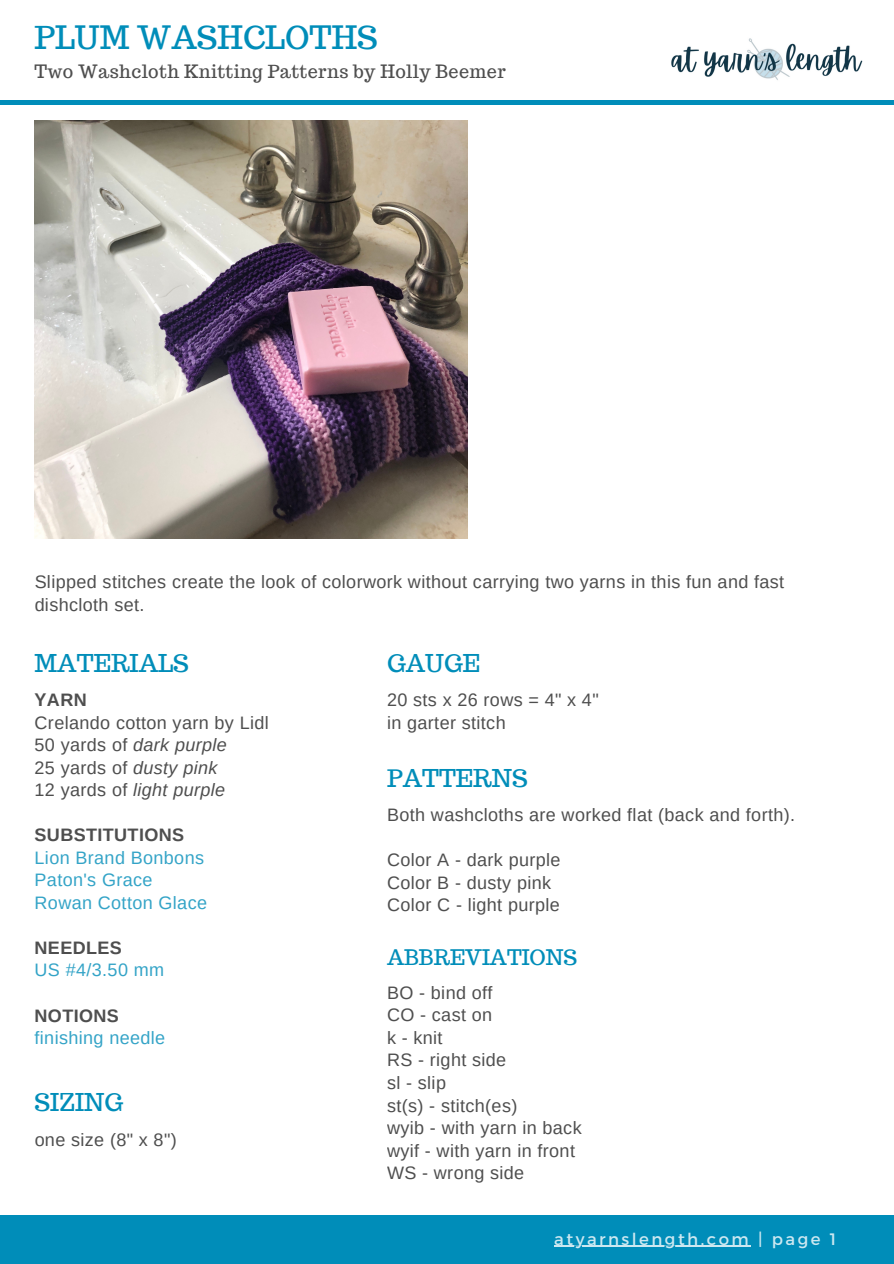
<style>
.page{position:relative;width:894px;height:1264px;background:#fff}
.page>*{position:absolute;margin:0;border:0;box-sizing:border-box;transform-origin:0 0}
.t1{font:31.5px "Trocchi";color:#008db9}
.t2{font:24px "Trocchi";color:#008db9}
.t3{font:21px "Trocchi";color:#008db9}
.t4{font:18px/22.5px "Arimo";letter-spacing:.02em;color:#222}
.t5{font:18px/22.5px "Arimo";letter-spacing:.02em;color:#008db9}
.t6{font:18px "Trocchi";letter-spacing:.02em;color:#222}
.t7{font:700 18px "Arimo";letter-spacing:.02em;color:#222}
.t8{font:16.5px "Montserrat";letter-spacing:.15em;color:#fff}
.s1{font-style:italic}
</style>
<div class="page">
<div style="left:0;top:1215px;width:893px;height:48px;background:#008db9"></div>
<img style="left:35px;top:121px;width:432px;height:417px">
<hr style="left:554px;top:1245px;width:197px;height:1px;background:#fff">
<img style="left:671px;top:38px;width:190px;height:42px">
<hr style="left:0;top:100px;width:893px;height:4px;background:#008db9">
<p class="t1" style="left:35px;top:17px;width:344px">PLUM WASHCLOTHS</p>
<p class="t6" style="left:35px;top:60px;width:472px">Two Washcloth Knitting Patterns by Holly Beemer</p>
<p class="t4" style="left:35px;top:571px;width:751px">Slipped stitches create the look of colorwork without carrying two yarns in this fun and fast dishcloth set.</p>
<p class="t2" style="left:35px;top:647px;width:156px">MATERIALS</p>
<p class="t7" style="left:35px;top:689px;width:54px">YARN</p>
<p class="t4" style="left:35px;top:711px;width:236px">Crelando cotton yarn by Lidl<br>50 yards of <span class="s1">dark purple<br></span>25 yards of <span class="s1">dusty pink<br></span>12 yards of <span class="s1">light purple</span></p>
<p class="t7" style="left:35px;top:825px;width:151px">SUBSTITUTIONS</p>
<p class="t5" style="left:35px;top:846px;width:174px">Lion Brand Bonbons<br>Paton's Grace<br>Rowan Cotton Glace</p>
<p class="t7" style="left:35px;top:937px;width:89px">NEEDLES</p>
<p class="t5" style="left:35px;top:958px;width:131px">US #4/3.50 mm</p>
<p class="t7" style="left:35px;top:1005px;width:86px">NOTIONS</p>
<p class="t5" style="left:35px;top:1026px;width:132px">finishing needle</p>
<p class="t2" style="left:35px;top:1086px;width:90px">SIZING</p>
<p class="t4" style="left:35px;top:1128px;width:144px">one size (8" x 8")</p>
<p class="t2" style="left:387px;top:647px;width:95px">GAUGE</p>
<p class="t4" style="left:387px;top:688px;width:213px">20 sts x 26 rows = 4" x 4" in garter stitch</p>
<p class="t2" style="left:387px;top:762px;width:142px">PATTERNS</p>
<p class="t4" style="left:387px;top:803px;width:409px">Both washcloths are worked flat (back and forth).</p>
<p class="t4" style="left:387px;top:848px;width:175px">Color A - dark purple<br>Color B - dusty pink<br>Color C - light purple</p>
<p class="t3" style="left:387px;top:943px;width:192px">ABBREVIATIONS</p>
<p class="t4" style="left:387px;top:981px;width:196px">BO - bind off<br>CO - cast on<br>k - knit<br>RS - right side<br>sl - slip<br>st(s) - stitch(es)<br>wyib - with yarn in back wyif - with yarn in front<br>WS - wrong side</p>
<p class="t8" style="left:554px;top:1228px;width:283px">atyarnslength.com | page 1</p>
</div>
